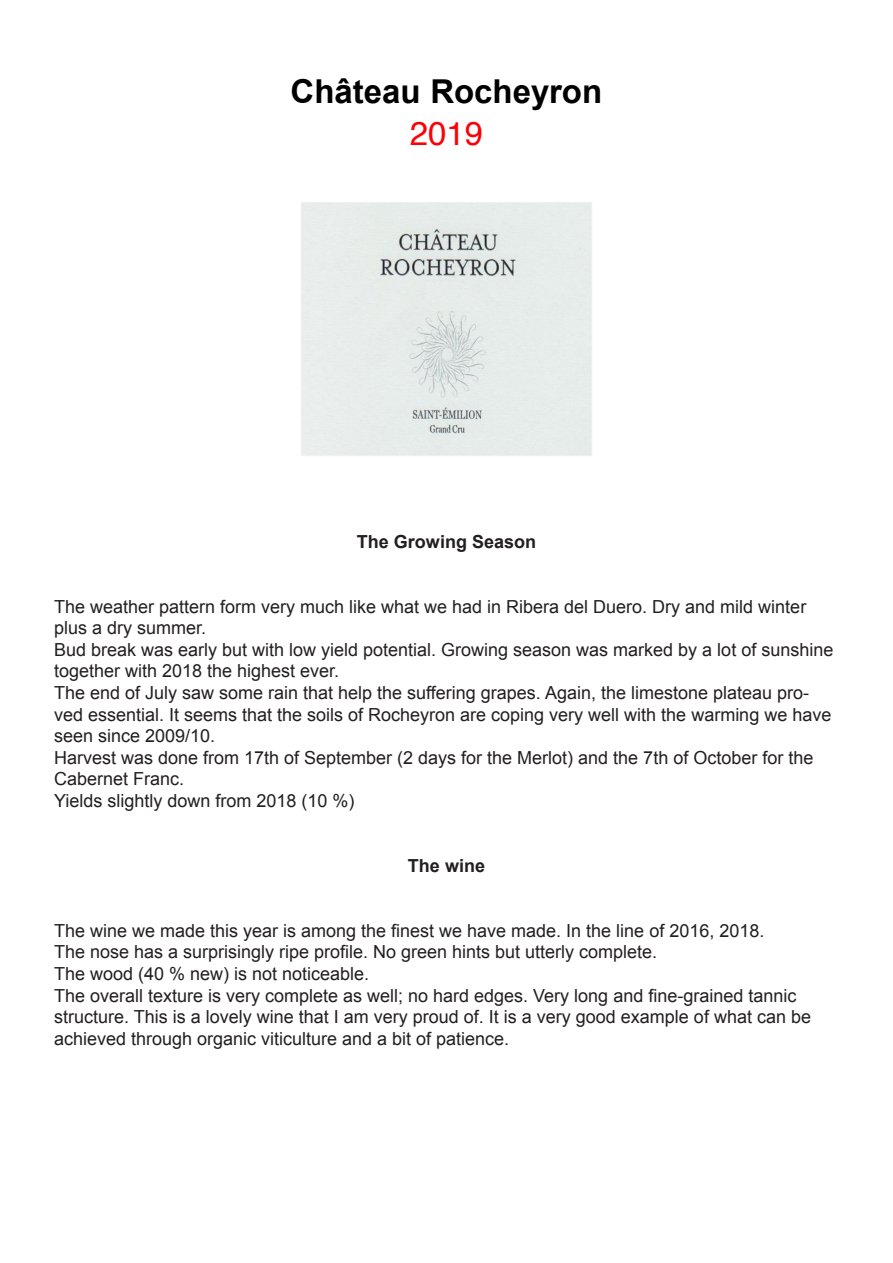
<style>
.page{position:relative;width:893px;height:1263px;background:#fff}
.page>*{position:absolute;margin:0;border:0;box-sizing:border-box;transform-origin:0 0}
.t1{font:700 33px "Arial";color:#000}
.t2{font:33px "Helvetica";color:#fb0207}
.t3{font:18px/21.6px "Arial";color:#231f20}
.t4{font:700 18px "Arial";color:#231f20}
</style>
<div class="page">
<img style="left:303px;top:204px;width:287px;height:250px">
<div style="left:301px;top:202px;width:291px;height:254px;border:1px solid #f1f1f1"></div>
<h1 class="t1" style="left:291px;top:73px;width:313px">Château Rocheyron</h1>
<h1 class="t2" style="left:410px;top:120px;width:75px">2019</h1>
<p class="t4" style="left:357px;top:531px;width:181px">The Growing Season</p>
<p class="t3" style="left:54px;top:596px;width:781px">The weather pattern form very much like what we had in Ribera del Duero. Dry and mild winter plus a dry summer.<br>Bud break was early but with low yield potential. Growing season was marked by a lot of sunshine together with 2018 the highest ever.<br>The end of July saw some rain that help the suffering grapes. Again, the limestone plateau pro&shy;ved essential. It seems that the soils of Rocheyron are coping very well with the warming we have seen since 2009/10.<br>Harvest was done from 17th of September (2 days for the Merlot) and the 7th of October for the Cabernet Franc.<br>Yields slightly down from 2018 (10 %)</p>
<p class="t4" style="left:408px;top:855px;width:79px">The wine</p>
<p class="t3" style="left:54px;top:920px;width:759px">The wine we made this year is among the finest we have made. In the line of 2016, 2018.<br>The nose has a surprisingly ripe profile. No green hints but utterly complete.<br>The wood (40 % new) is not noticeable.<br>The overall texture is very complete as well; no hard edges. Very long and fine-grained tannic structure. This is a lovely wine that I am very proud of. It is a very good example of what can be achieved through organic viticulture and a bit of patience.</p>
</div>
